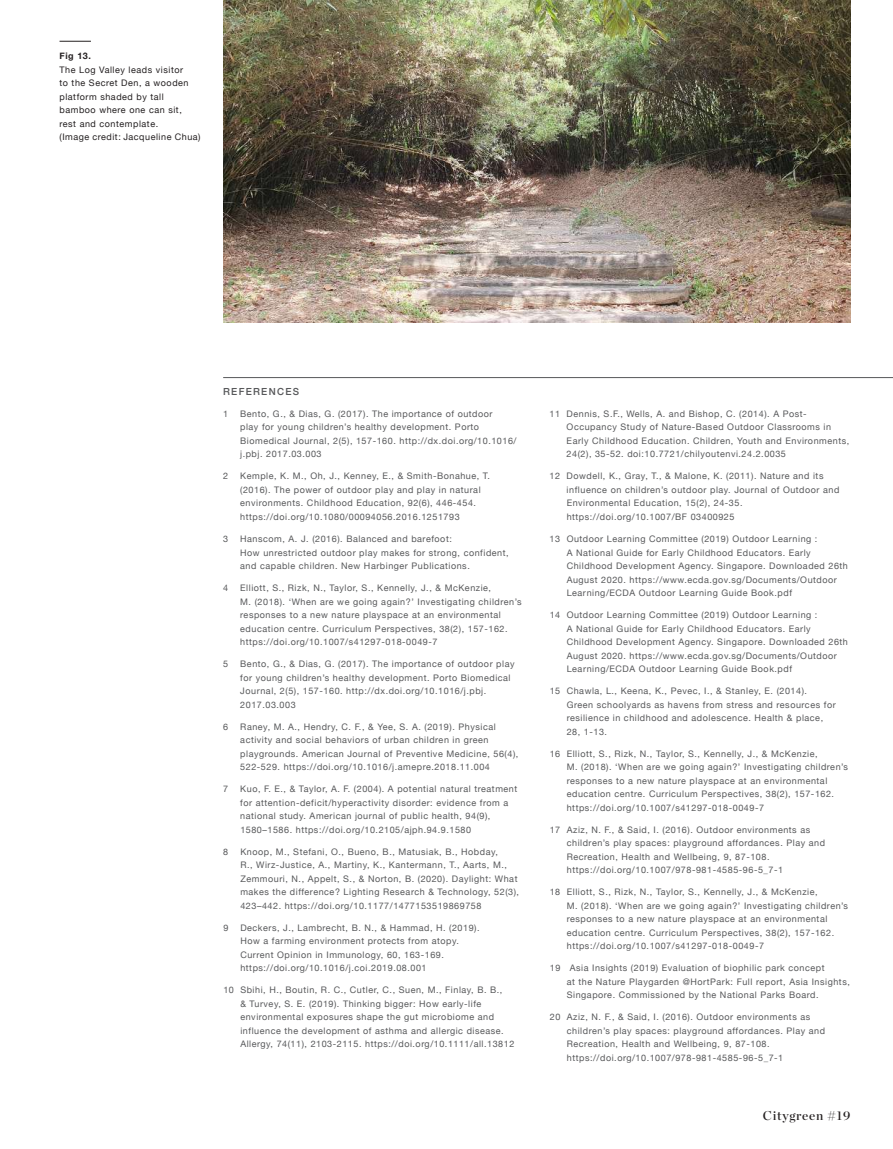
<style>
.page{position:relative;width:893px;height:1149px;background:#fff}
.page>*{position:absolute;margin:0;border:0;box-sizing:border-box;transform-origin:0 0}
.t1{font:12.75px "Chronicle Display Semi";letter-spacing:.06em;color:#231f20}
.t2{font:500 9.75px "Helvetica Neue";letter-spacing:.13em;color:#57585a}
.t3{font:9px/13.5px "Helvetica Neue";letter-spacing:.06em;color:#57585a}
.t4{font:9px/13.5px "Helvetica Neue";letter-spacing:.06em;color:#231f20}
.t5{font:700 9px "Helvetica Neue";color:#231f20}
</style>
<div class="page">
<hr style="left:60px;top:41px;width:31px;height:1px;background:#231f20">
<hr style="left:223px;top:377px;width:670px;height:1px;background:#57585a">
<img style="left:223px;top:0;width:627px;height:322px">
<p class="t5" style="left:60px;top:49px;width:33px">Fig 13.</p>
<p class="t4" style="left:60px;top:63px;width:143px">The Log Valley leads visitor<br>to the Secret Den, a wooden platform shaded by tall bamboo where one can sit, rest and contemplate.<br>(Image credit: Jacqueline Chua)</p>
<p class="t2" style="left:223px;top:383px;width:77px">REFERENCES</p>
<p class="t3" style="left:223px;top:407px;width:7px">1</p>
<p class="t3" style="left:240px;top:407px;width:278px">Bento, G., &amp; Dias, G. (2017). The importance of outdoor<br>play for young children’s healthy development. Porto Biomedical Journal, 2(5), 157-160. http://dx.doi.org/10.1016/ j.pbj. 2017.03.003</p>
<p class="t3" style="left:223px;top:470px;width:7px">2</p>
<p class="t3" style="left:240px;top:470px;width:251px">Kemple, K. M., Oh, J., Kenney, E., &amp; Smith-Bonahue, T. (2016). The power of outdoor play and play in natural environments. Childhood Education, 92(6), 446-454. https://doi.org/10.1080/00094056.2016.1251793</p>
<p class="t3" style="left:223px;top:532px;width:7px">3</p>
<p class="t3" style="left:240px;top:532px;width:270px">Hanscom, A. J. (2016). Balanced and barefoot:<br>How unrestricted outdoor play makes for strong, confident, and capable children. New Harbinger Publications.</p>
<p class="t3" style="left:223px;top:581px;width:7px">4</p>
<p class="t3" style="left:240px;top:581px;width:283px">Elliott, S., Rizk, N., Taylor, S., Kennelly, J., &amp; McKenzie,<br>M. (2018). ‘When are we going again?’ Investigating children’s responses to a new nature playspace at an environmental education centre. Curriculum Perspectives, 38(2), 157-162. https://doi.org/10.1007/s41297-018-0049-7</p>
<p class="t3" style="left:223px;top:657px;width:7px">5</p>
<p class="t3" style="left:240px;top:657px;width:276px">Bento, G., &amp; Dias, G. (2017). The importance of outdoor play for young children’s healthy development. Porto Biomedical Journal, 2(5), 157-160. http://dx.doi.org/10.1016/j.pbj.<br>2017.03.003</p>
<p class="t3" style="left:223px;top:720px;width:7px">6</p>
<p class="t3" style="left:240px;top:720px;width:280px">Raney, M. A., Hendry, C. F., &amp; Yee, S. A. (2019). Physical activity and social behaviors of urban children in green playgrounds. American Journal of Preventive Medicine, 56(4), 522-529. https://doi.org/10.1016/j.amepre.2018.11.004</p>
<p class="t3" style="left:223px;top:782px;width:7px">7</p>
<p class="t3" style="left:240px;top:782px;width:278px">Kuo, F. E., &amp; Taylor, A. F. (2004). A potential natural treatment for attention-deficit/hyperactivity disorder: evidence from a national study. American journal of public health, 94(9), 1580–1586. https://doi.org/10.2105/ajph.94.9.1580</p>
<p class="t3" style="left:223px;top:845px;width:7px">8</p>
<p class="t3" style="left:240px;top:845px;width:280px">Knoop, M., Stefani, O., Bueno, B., Matusiak, B., Hobday,<br>R., Wirz-Justice, A., Martiny, K., Kantermann, T., Aarts, M., Zemmouri, N., Appelt, S., &amp; Norton, B. (2020). Daylight: What makes the difference? Lighting Research &amp; Technology, 52(3), 423–442. https://doi.org/10.1177/1477153519869758</p>
<p class="t3" style="left:223px;top:921px;width:7px">9</p>
<p class="t3" style="left:240px;top:921px;width:241px">Deckers, J., Lambrecht, B. N., &amp; Hammad, H. (2019).<br>How a farming environment protects from atopy.<br>Current Opinion in Immunology, 60, 163-169. https://doi.org/10.1016/j.coi.2019.08.001</p>
<p class="t3" style="left:240px;top:983px;width:276px;text-indent:-17px">10 Sbihi, H., Boutin, R. C., Cutler, C., Suen, M., Finlay, B. B.,<br>&amp; Turvey, S. E. (2019). Thinking bigger: How early‐life environmental exposures shape the gut microbiome and influence the development of asthma and allergic disease.<br>Allergy, 74(11), 2103-2115. https://doi.org/10.1111/all.13812</p>
<p class="t3" style="left:567px;top:407px;width:284px;text-indent:-17px">11 Dennis, S.F., Wells, A. and Bishop, C. (2014). A Post-Occupancy Study of Nature-Based Outdoor Classrooms in Early Childhood Education. Children, Youth and Environments, 24(2), 35-52. doi:10.7721/chilyoutenvi.24.2.0035</p>
<p class="t3" style="left:567px;top:470px;width:274px;text-indent:-17px">12 Dowdell, K., Gray, T., &amp; Malone, K. (2011). Nature and its influence on children’s outdoor play. Journal of Outdoor and Environmental Education, 15(2), 24-35. https://doi.org/10.1007/BF 03400925</p>
<p class="t3" style="left:567px;top:532px;width:283px;text-indent:-17px">13 Outdoor Learning Committee (2019) Outdoor Learning :<br>A National Guide for Early Childhood Educators. Early Childhood Development Agency. Singapore. Downloaded 26th August 2020. https://www.ecda.gov.sg/Documents/Outdoor Learning/ECDA Outdoor Learning Guide Book.pdf</p>
<p class="t3" style="left:567px;top:608px;width:283px;text-indent:-17px">14 Outdoor Learning Committee (2019) Outdoor Learning :<br>A National Guide for Early Childhood Educators. Early Childhood Development Agency. Singapore. Downloaded 26th August 2020. https://www.ecda.gov.sg/Documents/Outdoor Learning/ECDA Outdoor Learning Guide Book.pdf</p>
<p class="t3" style="left:567px;top:684px;width:270px;text-indent:-17px">15 Chawla, L., Keena, K., Pevec, I., &amp; Stanley, E. (2014).<br>Green schoolyards as havens from stress and resources for resilience in childhood and adolescence. Health &amp; place, 28, 1-13.</p>
<p class="t3" style="left:567px;top:747px;width:283px;text-indent:-17px">16 Elliott, S., Rizk, N., Taylor, S., Kennelly, J., &amp; McKenzie,<br>M. (2018). ‘When are we going again?’ Investigating children’s responses to a new nature playspace at an environmental education centre. Curriculum Perspectives, 38(2), 157-162. https://doi.org/10.1007/s41297-018-0049-7</p>
<p class="t3" style="left:567px;top:823px;width:260px;text-indent:-17px">17 Aziz, N. F., &amp; Said, I. (2016). Outdoor environments as children’s play spaces: playground affordances. Play and Recreation, Health and Wellbeing, 9, 87-108. https://doi.org/10.1007/978-981-4585-96-5_7-1</p>
<p class="t3" style="left:567px;top:885px;width:283px;text-indent:-17px">18 Elliott, S., Rizk, N., Taylor, S., Kennelly, J., &amp; McKenzie,<br>M. (2018). ‘When are we going again?’ Investigating children’s responses to a new nature playspace at an environmental education centre. Curriculum Perspectives, 38(2), 157-162. https://doi.org/10.1007/s41297-018-0049-7</p>
<p class="t3" style="left:567px;top:961px;width:285px;text-indent:-17px">19 Asia Insights (2019) Evaluation of biophilic park concept<br>at the Nature Playgarden @HortPark: Full report, Asia Insights,<br>Singapore. Commissioned by the National Parks Board.</p>
<p class="t3" style="left:567px;top:1010px;width:260px;text-indent:-17px">20 Aziz, N. F., &amp; Said, I. (2016). Outdoor environments as children’s play spaces: playground affordances. Play and Recreation, Health and Wellbeing, 9, 87-108. https://doi.org/10.1007/978-981-4585-96-5_7-1</p>
<h1 class="t1" style="left:763px;top:1105px;width:89px">Citygreen #19</h1>
</div>
